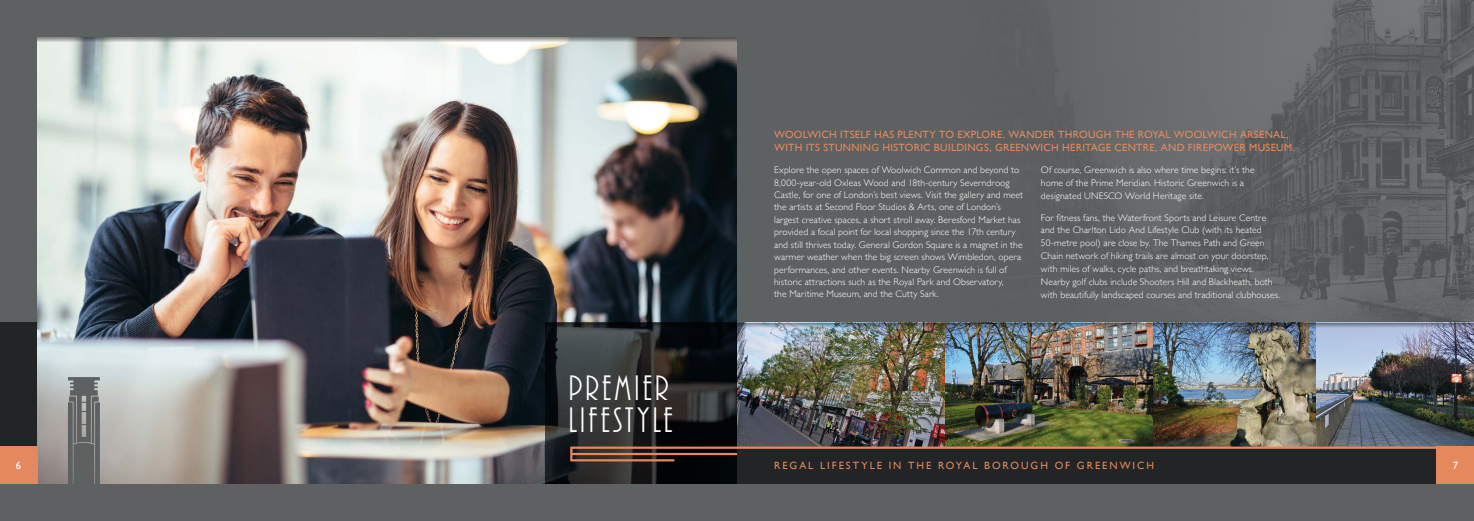
<style>
.page{position:relative;width:1474px;height:521px;background:#fff}
.page>*{position:absolute;margin:0;border:0;box-sizing:border-box;transform-origin:0 0}
.t1{font:31.5px/31.5px "Plaza SHOP";letter-spacing:.1em;color:#fff}
.t2{font:10.5px/13.3px "Gill Sans";letter-spacing:.03em;color:#e4895d}
.t3{font:10.5px "Gill Sans";letter-spacing:.185em;color:#e4895d}
.t4{font:10.5px "Gill Sans";color:#fff}
.t5{font:300 9.62px/12.4px "Gill Sans";letter-spacing:.01em;color:#fff}
</style>
<div class="page">
<div style="left:0;top:0;width:1473px;height:521px;background:#5e6162"></div>
<img style="left:1127px;top:0;width:346px;height:322px">
<div style="left:0;top:322px;width:737px;height:162px;background:#222425"></div>
<img style="left:37px;top:42px;width:700px;height:442px">
<svg style="left:545px;top:327px;width:891px;height:157px;background:#232526"></svg>
<img style="left:737px;top:327px;width:736px;height:119px">
<div style="left:0;top:446px;width:37px;height:38px;background:#e4895d"></div>
<div style="left:1436px;top:446px;width:37px;height:38px;background:#e4895d"></div>
<svg style="left:68px;top:377px;width:32px;height:107px;background:#6c6e6e"></svg>
<img style="left:1153px;top:327px;width:162px;height:119px">
<svg style="left:570px;top:446px;width:866px;height:15px;background:#47372f"></svg>
<svg style="left:37px;top:37px;width:700px;height:5px;background:#a0a19e"></svg>
<img style="left:545px;top:322px;width:928px;height:5px">
<h1 class="t1" style="left:568px;top:373px;width:106px">PREMIER<br>LIFESTYLE</h1>
<p class="t2" style="left:774px;top:127px;width:522px">WOOLWICH ITSELF HAS PLENTY TO EXPLORE. WANDER THROUGH THE ROYAL WOOLWICH ARSENAL,<br>WITH ITS STUNNING HISTORIC BUILDINGS, GREENWICH HERITAGE CENTRE, AND FIREPOWER MUSEUM.</p>
<p class="t5" style="left:774px;top:163px;width:250px">Explore the open spaces of Woolwich Common and beyond to 8,000-year-old Oxleas Wood and 18th-century Severndroog Castle, for one of London’s best views. Visit the gallery and meet the artists at Second Floor Studios &amp; Arts, one of London’s largest creative spaces, a short stroll away. Beresford Market has provided a focal point for local shopping since the 17th century and still thrives today. General Gordon Square is a magnet in the warmer weather when the big screen shows Wimbledon, opera performances, and other events. Nearby Greenwich is full of historic attractions such as the Royal Park and Observatory,<br>the Maritime Museum, and the Cutty Sark.</p>
<p class="t5" style="left:1040px;top:163px;width:215px;line-height:12.9px">Of course, Greenwich is also where time begins: it’s the home of the Prime Meridian. Historic Greenwich is a designated UNESCO World Heritage site.</p>
<p class="t5" style="left:1040px;top:210px;width:240px;line-height:12.9px">For fitness fans, the Waterfront Sports and Leisure Centre and the Charlton Lido And Lifestyle Club (with its heated 50-metre pool) are close by. The Thames Path and Green Chain network of hiking trails are almost on your doorstep, with miles of walks, cycle paths, and breathtaking views.<br>Nearby golf clubs include Shooters Hill and Blackheath, both with beautifully landscaped courses and traditional clubhouses.</p>
<p class="t4" style="left:16px;top:459px;width:7px">6</p>
<p class="t3" style="left:774px;top:459px;width:381px">REGAL LIFESTYLE IN THE ROYAL BOROUGH OF GREENWICH</p>
<p class="t4" style="left:1452px;top:459px;width:7px">7</p>
</div>
